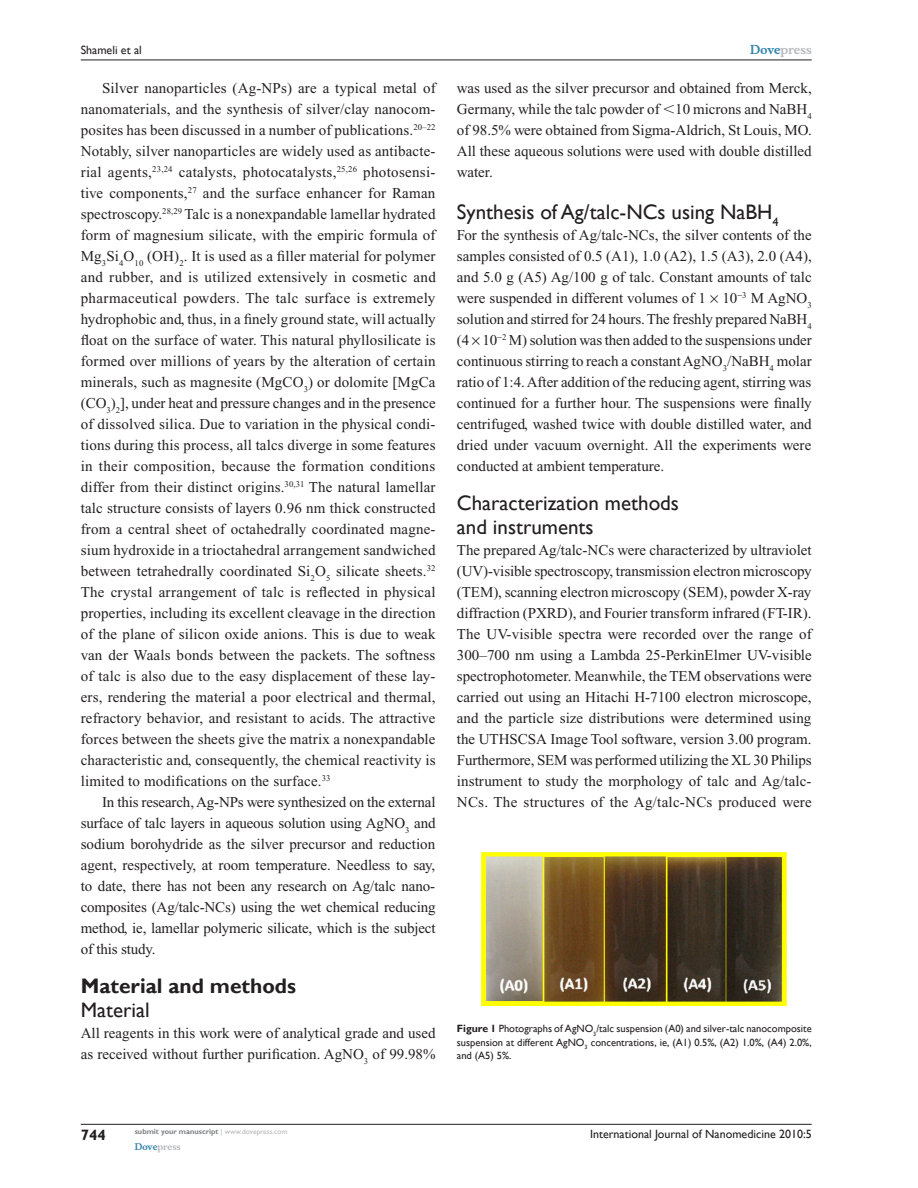
<style>
.page{position:relative;width:918px;height:1188px;background:#fff}
.page>*{position:absolute;margin:0;border:0;box-sizing:border-box;transform-origin:0 0}
.t1{font:21px/24px "Gill Sans";color:#231f20}
.t2{font:700 21px "Gill Sans";color:#231f20}
.t3{font:15px/21px "Times New Roman";color:#231f20;text-align:justify}
.t4{font:700 15px "Gill Sans";color:#231f20}
.t5{font:12px "Gill Sans";color:#231f20}
.t6{font:700 12px "Musee";color:#b8b9bc}
.t7{font:10.5px/13.5px "Gill Sans";color:#231f20;text-align:justify}
.t8{font:700 9px "Musee";color:#b8b9bc}
.t9{font:700 7.5px "Gill Sans";color:#808285}
.s1{color:#3485ae}
.s2{font-family:"Mathematical Pi One"}
.s3{font-weight:700}
.s4{font-weight:400;color:#b8b9bc}
</style>
<div class="page">
<hr style="left:81px;top:1124px;width:731px;height:1px;background:#231f20">
<hr style="left:81px;top:60px;width:731px;height:1px;background:#231f20">
<img style="left:482px;top:852px;width:305px;height:154px">
<p class="t5" style="left:81px;top:43px;width:63px">Shameli et al</p>
<p class="t3" style="left:81px;top:77px;width:357px;text-indent:21px">Silver nanoparticles (Ag-NPs) are a typical metal of nanomaterials, and the synthesis of silver/clay nanocom&shy;posites has been discussed in a number of publications.<sup>20–22<br></sup>Notably, silver nanoparticles are widely used as antibacte&shy;rial agents,<sup>23,24</sup> catalysts, photocatalysts,<sup>25,26</sup> photosensi&shy;tive components,<sup>27</sup> and the surface enhancer for Raman spectroscopy.<sup>28,29</sup> Talc is a nonexpandable lamellar hydrated form of magnesium silicate, with the empiric formula of Mg<sub>3</sub>Si<sub>4</sub>O<sub>10</sub> (OH)<sub>2</sub>. It is used as a filler material for polymer and rubber, and is utilized extensively in cosmetic and pharmaceutical powders. The talc surface is extremely hydrophobic and, thus, in a finely ground state, will actually float on the surface of water. This natural phyllosilicate is formed over millions of years by the alteration of certain minerals, such as magnesite (MgCO<sub>3</sub>) or dolomite [MgCa (CO<sub>3</sub>)<sub>2</sub>], under heat and pressure changes and in the presence of dissolved silica. Due to variation in the physical condi&shy;tions during this process, all talcs diverge in some features in their composition, because the formation conditions differ from their distinct origins.<sup>30,31</sup> The natural lamellar talc structure consists of layers 0.96 nm thick constructed from a central sheet of octahedrally coordinated magne&shy;sium hydroxide in a trioctahedral arrangement sandwiched between tetrahedrally coordinated Si<sub>2</sub>O<sub>5</sub> silicate sheets.<sup>32<br></sup>The crystal arrangement of talc is reflected in physical properties, including its excellent cleavage in the direction of the plane of silicon oxide anions. This is due to weak van der Waals bonds between the packets. The softness of talc is also due to the easy displacement of these lay&shy;ers, rendering the material a poor electrical and thermal, refractory behavior, and resistant to acids. The attractive forces between the sheets give the matrix a nonexpandable characteristic and, consequently, the chemical reactivity is limited to modifications on the surface.<sup>33</sup></p>
<p class="t3" style="left:81px;top:791px;width:356px;text-indent:21px">In this research, Ag-NPs were synthesized on the external surface of talc layers in aqueous solution using AgNO<sub>3</sub> and sodium borohydride as the silver precursor and reduction agent, respectively, at room temperature. Needless to say, to date, there has not been any research on Ag/talc nano&shy;composites (Ag/talc-NCs) using the wet chemical reducing method, ie, lamellar polymeric silicate, which is the subject of this study.</p>
<h1 class="t2" style="left:81px;top:974px;width:217px">Material and methods</h1>
<h1 class="t1" style="left:81px;top:999px;width:70px">Material</h1>
<p class="t3" style="left:81px;top:1023px;width:356px">All reagents in this work were of analytical grade and used as received without further purification. AgNO<sub>3</sub> of 99.98%</p>
<p class="t6" style="left:750px;top:43px;width:63px"><span class="s1">Dove</span>press</p>
<p class="t3" style="left:457px;top:77px;width:356px">was used as the silver precursor and obtained from Merck, Germany, while the talc powder of <span class="s2">,</span>10 microns and NaBH<sub>4 </sub>of 98.5% were obtained from Sigma-Aldrich, St Louis, MO.<br>All these aqueous solutions were used with double distilled water.</p>
<h1 class="t1" style="left:457px;top:200px;width:323px">Synthesis of Ag/talc-NCs using NaBH <sub>4</sub></h1>
<p class="t3" style="left:457px;top:224px;width:356px">For the synthesis of Ag/talc-NCs, the silver contents of the samples consisted of 0.5 (A1), 1.0 (A2), 1.5 (A3), 2.0 (A4), and 5.0 g (A5) Ag/100 g of talc. Constant amounts of talc were suspended in different volumes of 1 10−<sup>3</sup> M AgNO<sub>3 </sub>solution and stirred for 24 hours. The freshly prepared NaBH<sub>4 </sub>(4 10−<sup>2</sup> M) solution was then added to the suspensions under continuous stirring to reach a constant AgNO<sub>3</sub>/NaBH<sub>4</sub> molar ratio of 1:4. After addition of the reducing agent, stirring was continued for a further hour. The suspensions were finally centrifuged, washed twice with double distilled water, and dried under vacuum overnight. All the experiments were conducted at ambient temperature.</p>
<h1 class="t1" style="left:457px;top:492px;width:224px">Characterization methods and instruments</h1>
<p class="t3" style="left:457px;top:540px;width:357px">The prepared Ag/talc-NCs were characterized by ultraviolet (UV)-visible spectroscopy, transmission electron microscopy (TEM), scanning electron microscopy (SEM), powder X-ray diffraction (PXRD), and Fourier transform infrared (FT-IR).<br>The UV-visible spectra were recorded over the range of 300–700 nm using a Lambda 25-PerkinElmer UV-visible spectrophotometer. Meanwhile, the TEM observations were carried out using an Hitachi H-7100 electron microscope, and the particle size distributions were determined using the UTHSCSA Image Tool software, version 3.00 program.<br>Furthermore, SEM was performed utilizing the XL 30 Philips instrument to study the morphology of talc and Ag/talc-NCs. The structures of the Ag/talc-NCs produced were</p>
<p class="t7" style="left:457px;top:1022px;width:356px"><span class="s3">Figure 1</span> Photographs of AgNO<sub>3</sub>/talc suspension (A0) and silver-talc nanocomposite suspension at different AgNO<sub>3</sub> concentrations, ie, (A1) 0.5%, (A2) 1.0%, (A4) 2.0%, and (A5) 5%.</p>
<p class="t4" style="left:81px;top:1126px;width:26px">744</p>
<p class="t9" style="left:135px;top:1127px;width:154px">submit your manuscript <span class="s4">| www.dovepress.com</span></p>
<p class="t8" style="left:135px;top:1141px;width:48px"><span class="s1">Dove</span>press</p>
<p class="t5" style="left:590px;top:1127px;width:223px">International Journal of Nanomedicine 2010:5</p>
</div>
